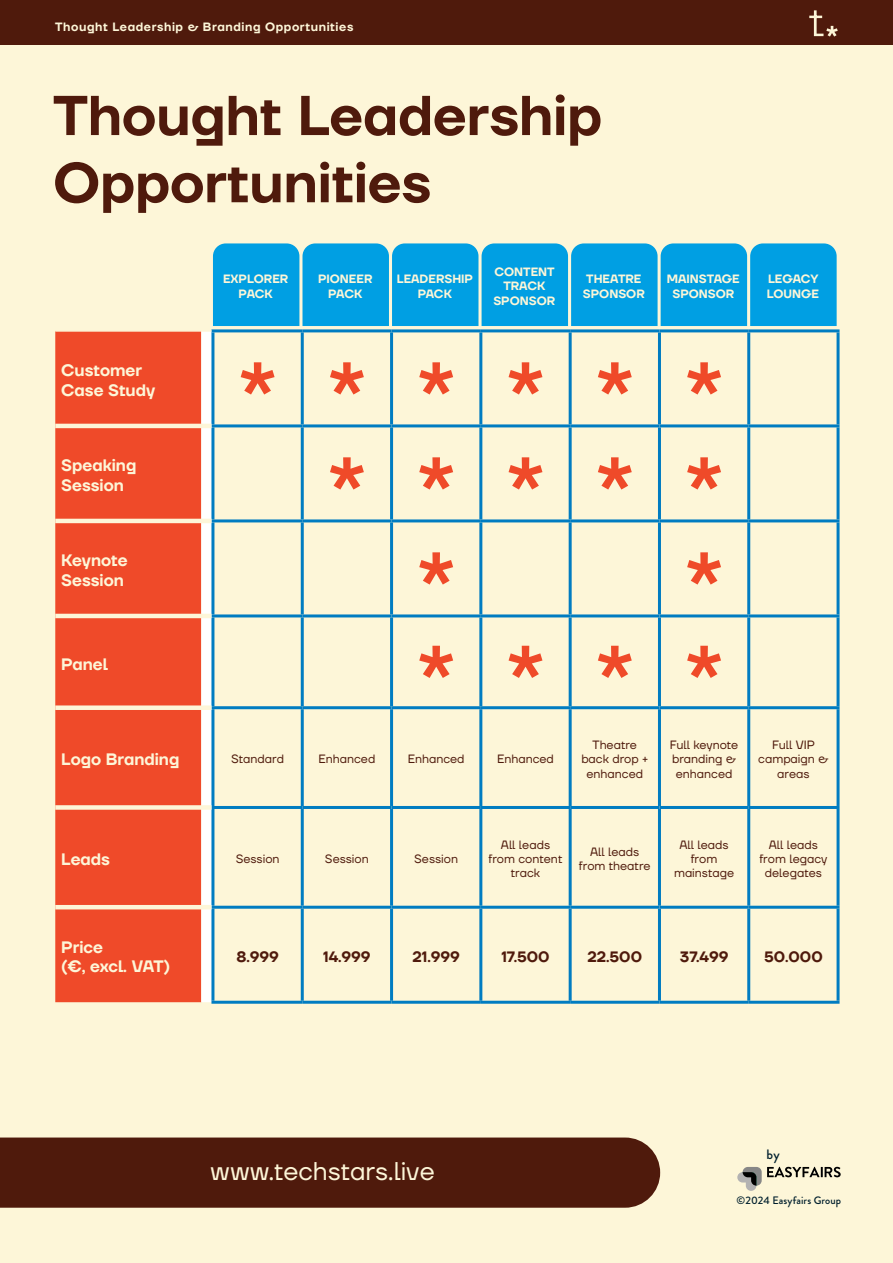
<style>
.page{position:relative;width:893px;height:1263px;background:#fdf6d8}
.page>*{position:absolute;margin:0;border:0;box-sizing:border-box;transform-origin:0 0}
.t1{font:600 55.95px/67.2px "TT Firs Neue";color:#4f1a0c}
.t2{font:25.5px "TT Firs Neue";color:#fdf6d8}
.t3{font:600 16.5px/19.8px "TT Firs Neue";color:#fdf6d8}
.t4{font:600 15px "TT Firs Neue";color:#4f1a0c}
.t5{font:500 13.65px "Brandon Grotesque";color:#001f2d}
.t6{font:12px/14.4px "TT Firs Neue";color:#4f1a0c;text-align:center}
.t7{font:600 12px/14.4px "TT Firs Neue";color:#fdf6d8;text-align:center}
.t8{font:600 12px "TT Firs Neue";letter-spacing:.05em;color:#fdf6d8}
.t9{font:500 10.8px "Brandon Grotesque";letter-spacing:.01em;color:#001f2d}
</style>
<div class="page">
<div style="left:0;top:0;width:893px;height:45px;background:#4f1a0c"></div>
<svg style="left:809px;top:10px;width:29px;height:27px"></svg>
<div style="left:0;top:1137px;width:660px;height:71px;background:#4f1a0c"></div>
<svg style="left:737px;top:1167px;width:104px;height:24px"></svg>
<div style="left:55px;top:332px;width:146px;height:670px;background:#ef4a29"></div>
<hr style="left:55px;top:519px;width:146px;height:4px;background:#fdf6d8">
<hr style="left:55px;top:614px;width:146px;height:4px;background:#fdf6d8">
<div style="left:55px;top:705px;width:146px;height:5px;background:#fdf6d8"></div>
<div style="left:55px;top:805px;width:146px;height:5px;background:#fdf6d8"></div>
<hr style="left:55px;top:424px;width:146px;height:4px;background:#fdf6d8">
<hr style="left:55px;top:905px;width:146px;height:4px;background:#fdf6d8">
<hr style="left:749px;top:329px;width:90px;height:3px;background:#007cc1">
<hr style="left:836px;top:332px;width:3px;height:92px;background:#007cc1">
<hr style="left:749px;top:424px;width:90px;height:3px;background:#007cc1">
<hr style="left:836px;top:427px;width:3px;height:92px;background:#007cc1">
<hr style="left:749px;top:519px;width:90px;height:3px;background:#007cc1">
<hr style="left:836px;top:522px;width:3px;height:92px;background:#007cc1">
<hr style="left:749px;top:614px;width:90px;height:3px;background:#007cc1">
<hr style="left:836px;top:617px;width:3px;height:89px;background:#007cc1">
<hr style="left:749px;top:706px;width:90px;height:3px;background:#007cc1">
<hr style="left:836px;top:709px;width:3px;height:97px;background:#007cc1">
<hr style="left:749px;top:806px;width:90px;height:3px;background:#007cc1">
<hr style="left:836px;top:809px;width:3px;height:97px;background:#007cc1">
<hr style="left:749px;top:906px;width:90px;height:3px;background:#007cc1">
<hr style="left:836px;top:909px;width:3px;height:92px;background:#007cc1">
<hr style="left:211px;top:1001px;width:91px;height:3px;background:#007cc1">
<hr style="left:302px;top:1001px;width:90px;height:3px;background:#007cc1">
<hr style="left:392px;top:1001px;width:89px;height:3px;background:#007cc1">
<hr style="left:481px;top:1001px;width:89px;height:3px;background:#007cc1">
<hr style="left:570px;top:1001px;width:89px;height:3px;background:#007cc1">
<hr style="left:659px;top:1001px;width:90px;height:3px;background:#007cc1">
<hr style="left:749px;top:1001px;width:90px;height:3px;background:#007cc1">
<svg style="left:201px;top:243px;width:636px;height:759px"></svg>
<p class="t8" style="left:55px;top:19px;width:300px">Thought Leadership &amp; Branding Opportunities</p>
<h1 class="t1" style="left:53px;top:82px;width:551px">Thought Leadership<br>Opportunities</h1>
<h3 class="t3" style="left:61px;top:361px;width:95px">Customer<br>Case Study</h3>
<h3 class="t3" style="left:61px;top:456px;width:77px">Speaking<br>Session</h3>
<h3 class="t3" style="left:61px;top:551px;width:68px">Keynote<br>Session</h3>
<h3 class="t3" style="left:61px;top:654px;width:48px">Panel</h3>
<p class="t7" style="left:223px;top:272px;width:67px">EXPLORER<br>PACK</p>
<p class="t7" style="left:318px;top:272px;width:56px">PIONEER<br>PACK</p>
<p class="t7" style="left:397px;top:272px;width:78px">LEADERSHIP<br>PACK</p>
<p class="t7" style="left:493px;top:265px;width:63px">CONTENT<br>TRACK<br>SPONSOR</p>
<p class="t7" style="left:583px;top:272px;width:63px;text-align:left">THEATRE<br>SPONSOR</p>
<p class="t7" style="left:667px;top:272px;width:74px">MAINSTAGE<br>SPONSOR</p>
<p class="t7" style="left:767px;top:272px;width:54px;text-align:left">LEGACY<br>LOUNGE</p>
<h3 class="t3" style="left:61px;top:750px;width:120px">Logo Branding</h3>
<p class="t6" style="left:231px;top:752px;width:54px">Standard</p>
<p class="t6" style="left:318px;top:752px;width:58px">Enhanced</p>
<p class="t6" style="left:408px;top:752px;width:58px">Enhanced</p>
<p class="t6" style="left:497px;top:752px;width:58px">Enhanced</p>
<p class="t6" style="left:581px;top:737px;width:68px">Theatre back drop + enhanced</p>
<p class="t6" style="left:670px;top:737px;width:70px">Full keynote branding &amp; enhanced</p>
<p class="t6" style="left:758px;top:737px;width:72px">Full VIP campaign &amp; areas</p>
<h3 class="t3" style="left:61px;top:849px;width:50px">Leads</h3>
<p class="t6" style="left:236px;top:851px;width:45px">Session</p>
<p class="t6" style="left:325px;top:851px;width:45px">Session</p>
<p class="t6" style="left:414px;top:851px;width:45px">Session</p>
<p class="t6" style="left:489px;top:837px;width:75px">All leads from content track</p>
<p class="t6" style="left:579px;top:844px;width:73px">All leads from theatre</p>
<p class="t6" style="left:674px;top:837px;width:62px">All leads from mainstage</p>
<p class="t6" style="left:759px;top:837px;width:69px">All leads from legacy delegates</p>
<h3 class="t3" style="left:61px;top:937px;width:110px">Price<br>(€, excl. VAT)</h3>
<p class="t4" style="left:236px;top:946px;width:44px">8.999</p>
<p class="t4" style="left:323px;top:946px;width:49px">14.999</p>
<p class="t4" style="left:413px;top:946px;width:49px">21.999</p>
<p class="t4" style="left:501px;top:946px;width:50px">17.500</p>
<p class="t4" style="left:588px;top:946px;width:56px">22.500</p>
<p class="t4" style="left:680px;top:946px;width:50px">37.499</p>
<p class="t4" style="left:764px;top:946px;width:60px">50.000</p>
<h2 class="t2" style="left:210px;top:1154px;width:226px">www.techstars.live</h2>
<p class="t5" style="left:767px;top:1145px;width:15px">by</p>
<p class="t9" style="left:736px;top:1192px;width:106px">©2024 Easyfairs Group</p>
</div>
